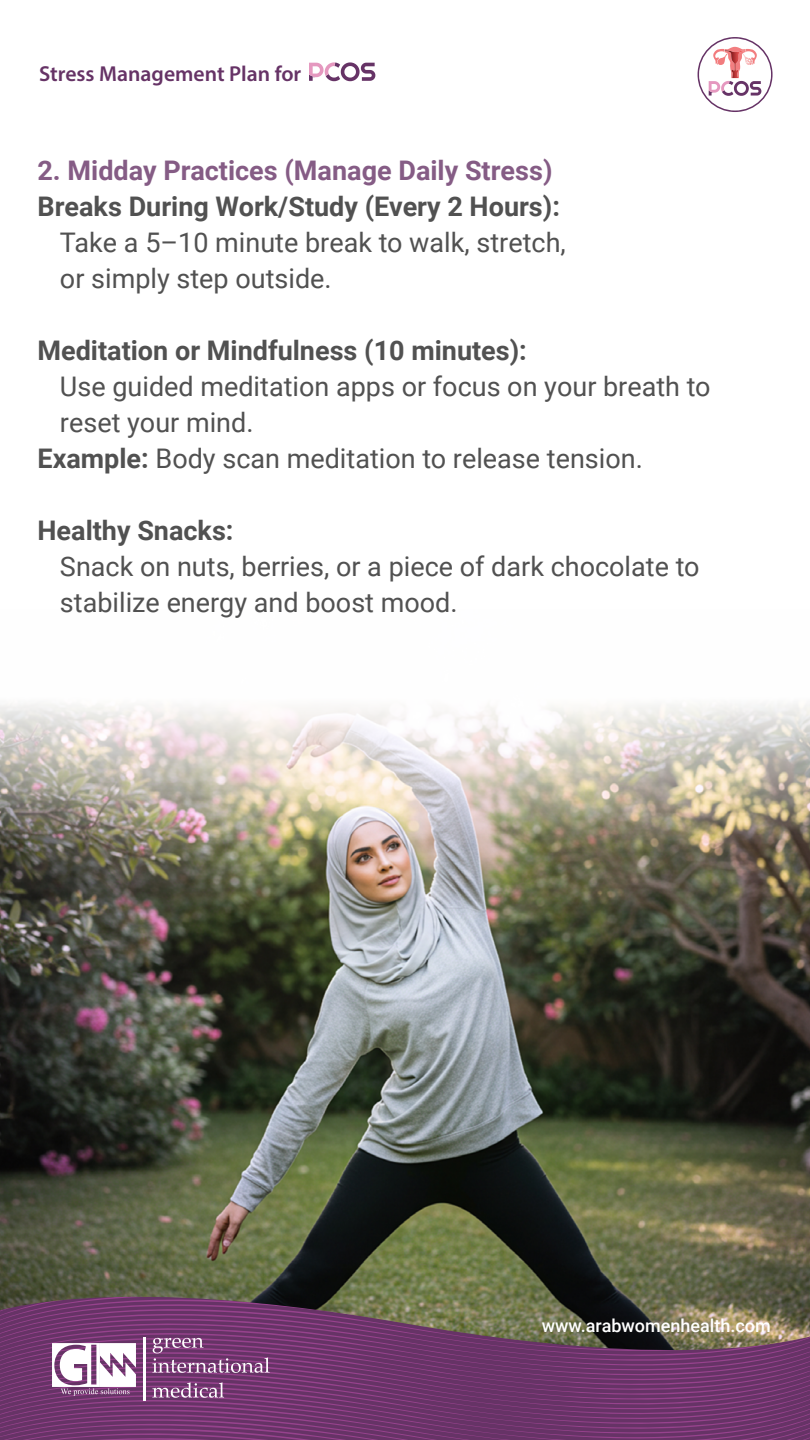
<style>
.page{position:relative;width:810px;height:1440px;background:#fff}
.page>*{position:absolute;margin:0;border:0;box-sizing:border-box;transform-origin:0 0}
.t1{font:27px/36px "Roboto";color:#515151}
.t2{font:700 27px "Roboto";color:#515151}
.t3{font:700 27px "Roboto";color:#855c85}
.t4{font:600 21.67px "Myriad Pro";color:#636}
.t5{font:500 18px "Roboto";color:#fff}
.s1{font-weight:700}
</style>
<div class="page">
<img style="left:0;top:703px;width:810px;height:594px">
<svg style="left:0;top:1297px;width:810px;height:143px;background:#73456c"></svg>
<svg style="left:698px;top:37px;width:75px;height:75px"></svg>
<svg style="left:309px;top:62px;width:66px;height:19px"></svg>
<p class="t4" style="left:39px;top:60px;width:264px">Stress Management Plan for</p>
<p class="t3" style="left:38px;top:152px;width:517px">2. Midday Practices (Manage Daily Stress(</p>
<p class="t2" style="left:38px;top:188px;width:524px">Breaks During Work/Study (Every 2 Hours :(</p>
<p class="t1" style="left:60px;top:224px;width:507px">Take –5a 10 minute break to walk, stretch, or simply step outside.</p>
<p class="t2" style="left:38px;top:332px;width:491px">Meditation or Mindfulness (10 minutes :(</p>
<p class="t1" style="left:60px;top:368px;width:652px">Use guided meditation apps or focus on your breath to</p>
<p class="t1" style="left:60px;top:404px;width:195px">reset your mind.</p>
<p class="t1" style="left:38px;top:440px;width:607px"><span class="s1">Example:</span> Body scan meditation to release tension.</p>
<p class="t2" style="left:38px;top:512px;width:198px">Healthy Snacks:</p>
<p class="t1" style="left:60px;top:548px;width:641px">Snack on nuts, berries, or a piece of dark chocolate to stabilize energy and boost mood.</p>
<p class="t5" style="left:542px;top:1313px;width:230px">www.arabwomenhealth.com</p>
</div>
